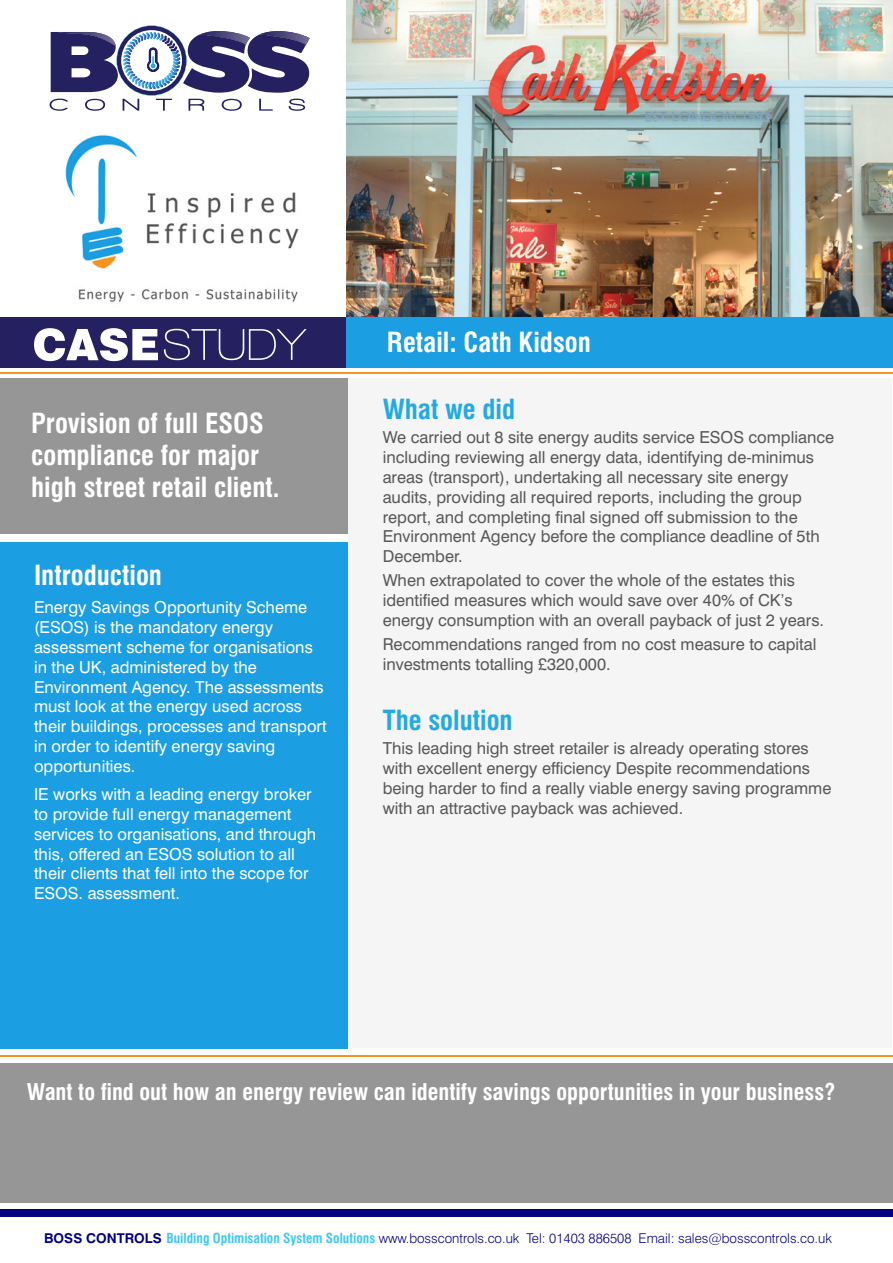
<style>
.page{position:relative;width:893px;height:1263px;background:#fff}
.page>*{position:absolute;margin:0;border:0;box-sizing:border-box;transform-origin:0 0}
.t1{font:700 condensed 27px/32.4px "Swiss 721 BT";color:#fff}
.t2{font:700 condensed 27px "Swiss 721 BT";color:#24aae1}
.t3{font:700 condensed 22.5px "Swiss 721 BT";color:#fff}
.t4{font:16.5px/19.8px "Swiss 721 BT";color:#57585a}
.t5{font:16.5px/19.8px "Swiss 721 BT";color:#fff}
.t6{font:300 13.5px "Swiss 721 BT";color:#000080}
.s1{font-weight:700}
.s2{font-weight:700;font-stretch:condensed;color:#40c7f4}
</style>
<div class="page">
<div style="left:0;top:542px;width:348px;height:506px;background:#1b9ee2"></div>
<div style="left:0;top:318px;width:347px;height:50px;background:#252161"></div>
<div style="left:349px;top:378px;width:543px;height:670px;background:#f5f5f5"></div>
<div style="left:0;top:378px;width:347px;height:156px;background:#969696"></div>
<img style="left:347px;top:0;width:546px;height:318px">
<div style="left:347px;top:318px;width:546px;height:50px;background:#1b9ee2"></div>
<hr style="left:0;top:372px;width:893px;height:2px;background:#f8931d">
<hr style="left:0;top:1055px;width:893px;height:2px;background:#f8931d">
<svg style="left:164px;top:329px;width:143px;height:31px"></svg>
<svg style="left:34px;top:328px;width:124px;height:33px"></svg>
<div style="left:0;top:1209px;width:893px;height:7px;background:#000080"></div>
<div style="left:0;top:1063px;width:893px;height:139px;background:#969696"></div>
<svg style="left:50px;top:26px;width:260px;height:85px"></svg>
<img style="left:201px;top:31px;width:49px;height:14px">
<img style="left:65px;top:135px;width:234px;height:167px">
<p class="t1" style="left:31px;top:407px;width:250px">Provision of full ESOS compliance for major high street retail client.</p>
<p class="t1" style="left:34px;top:559px;width:130px">Introduction</p>
<p class="t5" style="left:34px;top:597px;width:294px">Energy Savings Opportunity Scheme (ESOS) is the mandatory energy assessment scheme for organisations in the UK, administered by the Environment Agency. The assessments must look at the energy used across their buildings, processes and transport in order to identify energy saving opportunities.</p>
<p class="t5" style="left:34px;top:784px;width:284px">IE works with a leading energy broker to provide full energy management services to organisations, and through this, offered an ESOS solution to all their clients that fell into the scope for ESOS. assessment.</p>
<p class="t1" style="left:387px;top:326px;width:205px">Retail: Cath Kidson</p>
<p class="t2" style="left:383px;top:393px;width:134px">What we did</p>
<p class="t4" style="left:383px;top:427px;width:453px">We carried out 8 site energy audits service ESOS compliance including reviewing all energy data, identifying de-minimus areas (transport), undertaking all necessary site energy audits, providing all required reports, including the group report, and completing final signed off submission to the Environment Agency before the compliance deadline of 5th December.</p>
<p class="t4" style="left:383px;top:570px;width:443px">When extrapolated to cover the whole of the estates this identified measures which would save over 40% of CK’s energy consumption with an overall payback of just 2 years.</p>
<p class="t4" style="left:383px;top:634px;width:435px">Recommendations ranged from no cost measure to capital investments totalling £320,000.</p>
<p class="t2" style="left:383px;top:704px;width:131px">The solution</p>
<p class="t4" style="left:383px;top:738px;width:450px">This leading high street retailer is already operating stores with excellent energy efficiency Despite recommendations being harder to find a really viable energy saving programme with an attractive payback was achieved.</p>
<p class="t3" style="left:27px;top:1078px;width:810px">Want to find out how an energy review can identify savings opportunities in your business?</p>
<p class="t6" style="left:44px;top:1230px;width:789px"><span class="s1">BOSS CONTROLS</span> <span class="s2">Building Optimisation System Solutions</span> www.bosscontrols.co.uk Tel: 01403 886508 Email: sales@bosscontrols.co.uk</p>
</div>
